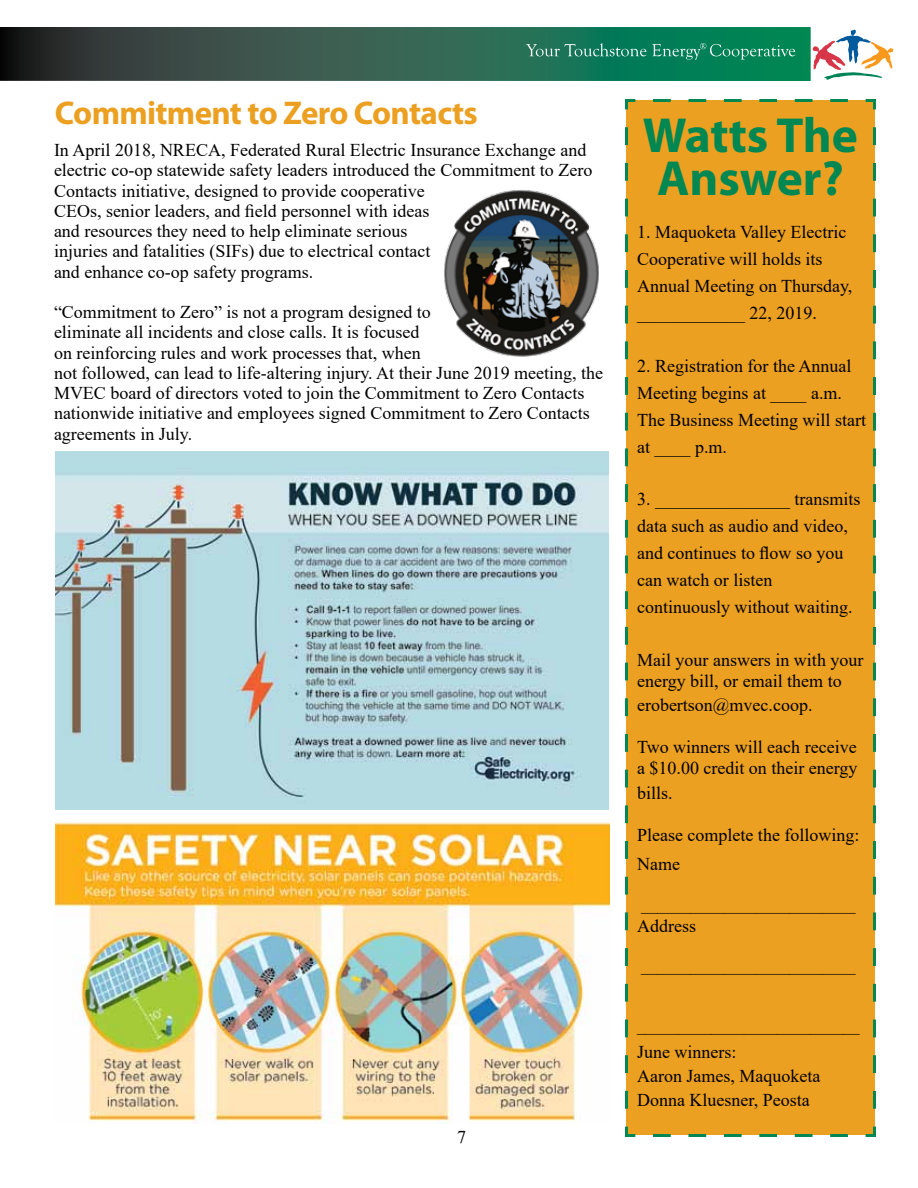
<style>
.page{position:relative;width:918px;height:1188px;background:#fff}
.page>*{position:absolute;margin:0;border:0;box-sizing:border-box;transform-origin:0 0}
.t1{font:700 49.5px/43.5px "Myriad Pro";color:#008752}
.t2{font:700 33px "Myriad Pro";letter-spacing:-.02em;color:#eca021}
.t3{font:18px/20.2px "Times New Roman";color:#000}
.t4{font:16.5px "Times New Roman";color:#000}
</style>
<div class="page">
<svg style="left:813px;top:29px;width:81px;height:51px"></svg>
<svg style="left:0;top:27px;width:811px;height:54px;background:#285c4a"></svg>
<svg style="left:526px;top:43px;width:269px;height:17px;background:#288d6c"></svg>
<img style="left:55px;top:822px;width:554px;height:301px">
<img style="left:444px;top:190px;width:155px;height:167px">
<img style="left:55px;top:452px;width:553px;height:358px">
<div style="left:625px;top:99px;width:251px;height:1038px;background:#eca021"></div>
<h2 class="t2" style="left:55px;top:91px;width:424px">Commitment to Zero Contacts</h2>
<p class="t3" style="left:54px;top:139px;width:540px">In April 2018, NRECA, Federated Rural Electric Insurance Exchange and electric co-op statewide safety leaders introduced the Commitment to Zero Contacts initiative, designed to provide cooperative<br>CEOs, senior leaders, and field personnel with ideas<br>and resources they need to help eliminate serious<br>injuries and fatalities (SIFs) due to electrical contact<br>and enhance co-op safety programs.</p>
<p class="t3" style="left:54px;top:301px;width:551px">“Commitment to Zero” is not a program designed to<br>eliminate all incidents and close calls. It is focused<br>on reinforcing rules and work processes that, when<br>not followed, can lead to life-altering injury. At their June 2019 meeting, the MVEC board of directors voted to join the Commitment to Zero Contacts nationwide initiative and employees signed Commitment to Zero Contacts agreements in July.</p>
<p class="t3" style="left:457px;top:1126px;width:10px">7</p>
<h1 class="t1" style="left:643px;top:112px;width:217px">Watts The<br>Answer?</h1>
<p class="t3" style="left:637px;top:218px;width:217px;line-height:27px">1. Maquoketa Valley Electric<br>Cooperative will holds its<br>Annual Meeting on Thursday, ____________ 22, 2019.</p>
<p class="t3" style="left:637px;top:352px;width:230px;line-height:27px">2. Registration for the Annual<br>Meeting begins at ____ a.m.<br>The Business Meeting will start at ____ p.m.</p>
<p class="t3" style="left:637px;top:485px;width:225px;line-height:27px">3. _______________ transmits data such as audio and video, and continues to flow so you can watch or listen continuously without waiting.</p>
<p class="t3" style="left:637px;top:649px;width:228px;line-height:21px">Mail your answers in with your energy bill, or email them to</p>
<p class="t3" style="left:637px;top:694px;width:177px">erobertson@mvec.coop.</p>
<p class="t3" style="left:637px;top:736px;width:222px;line-height:21px">Two winners will each receive a $10.00 credit on their energy</p>
<p class="t3" style="left:637px;top:783px;width:37px">bills.</p>
<p class="t3" style="left:637px;top:820px;width:224px;line-height:29.1px">Please complete the following:<br>Name</p>
<p class="t4" style="left:641px;top:893px;width:216px">__________________________</p>
<p class="t3" style="left:637px;top:915px;width:60px">Address</p>
<p class="t4" style="left:641px;top:954px;width:216px">__________________________</p>
<p class="t4" style="left:637px;top:1013px;width:224px">___________________________</p>
<p class="t3" style="left:637px;top:1039px;width:185px;line-height:24px">June winners:<br>Aaron James, Maquoketa<br>Donna Kluesner, Peosta</p>
</div>
